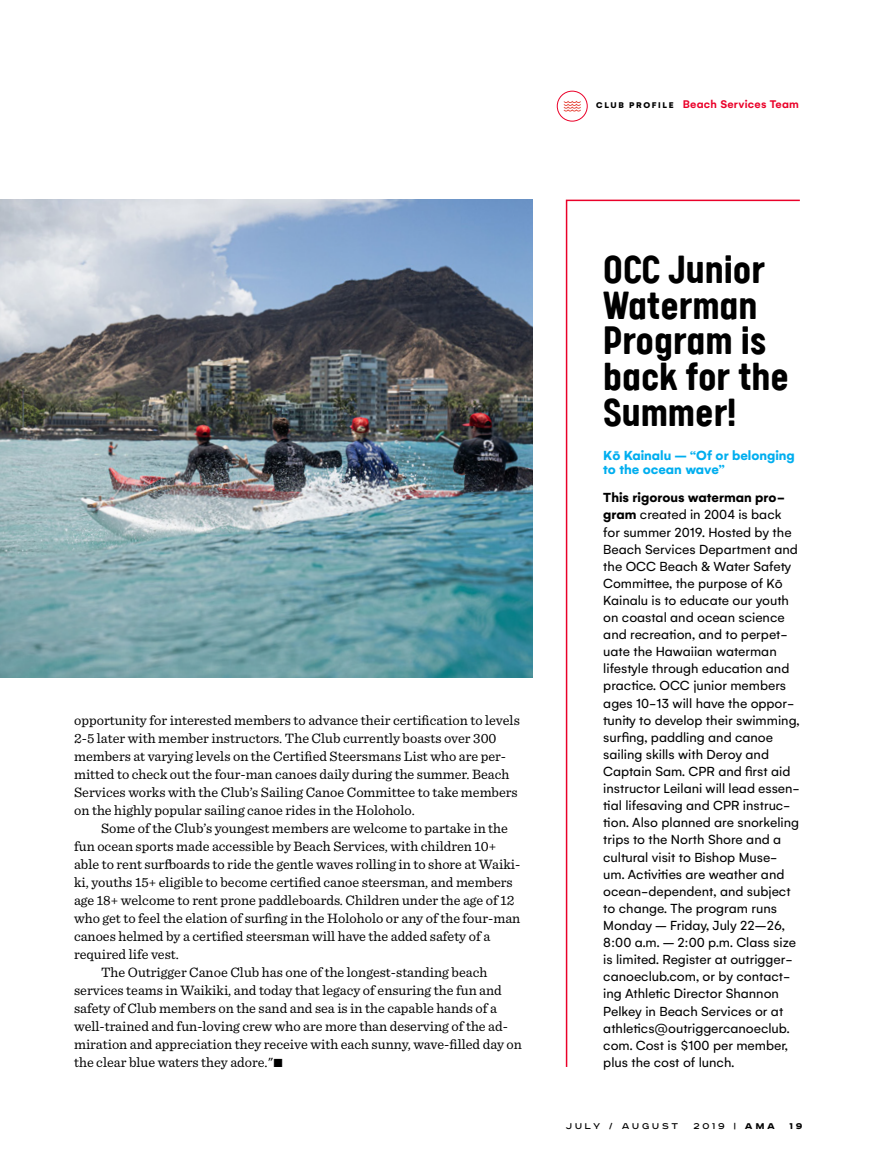
<style>
.page{position:relative;width:879px;height:1172px;background:#fff}
.page>*{position:absolute;margin:0;border:0;box-sizing:border-box;transform-origin:0 0}
.t1{font:700 44.25px/35.7px "Calps";color:#000}
.t2{font:14.25px/18px "Sentinel";color:#000}
.t3{font:14.25px/17.1px "Gelion";color:#000}
.t4{font:700 14.25px/14.1px "Gelion";color:#00aeef}
.t5{font:600 12px "Gelion";letter-spacing:.02em;color:#ea0029}
.t6{font:10.5px "Road Radio";letter-spacing:.28em;color:#000}
.t7{font:900 10.5px "Road Radio";color:#000}
.s1{font-weight:900;font-size:9px;color:#000}
.s2{font-weight:700}
.s3{font-weight:900}
</style>
<div class="page">
<img style="left:0;top:200px;width:532px;height:477px">
<svg style="left:565px;top:199px;width:235px;height:868px"></svg>
<div style="left:557px;top:91px;width:31px;height:31px;border:1px solid #ea0029;border-radius:50%"></div>
<svg style="left:564px;top:101px;width:17px;height:10px"></svg>
<p class="t5" style="left:596px;top:97px;width:204px"><span class="s1">C LU B PR O F I L E</span> Beach Services Team</p>
<p class="t2" style="left:74px;top:710px;width:447px">opportunity for interested members to advance their certification to levels 2-5 later with member instructors. The Club currently boasts over 300 members at varying levels on the Certified Steersmans List who are per&shy;mitted to check out the four-man canoes daily during the summer. Beach Services works with the Club’s Sailing Canoe Committee to take members on the highly popular sailing canoe rides in the Holoholo.</p>
<p class="t2" style="left:101px;top:818px;width:408px">Some of the Club’s youngest members are welcome to partake in the</p>
<p class="t2" style="left:74px;top:836px;width:424px">fun ocean sports made accessible by Beach Services, with children 10+</p>
<p class="t2" style="left:74px;top:854px;width:448px">able to rent surfboards to ride the gentle waves rolling in to shore at Waiki-</p>
<p class="t2" style="left:74px;top:872px;width:440px">ki, youths 15+ eligible to become certified canoe steersman, and members</p>
<p class="t2" style="left:74px;top:890px;width:442px">age 18+ welcome to rent prone paddleboards. Children under the age of 12</p>
<p class="t2" style="left:74px;top:908px;width:448px">who get to feel the elation of surfing in the Holoholo or any of the four-man</p>
<p class="t2" style="left:74px;top:926px;width:418px">canoes helmed by a certified steersman will have the added safety of a</p>
<p class="t2" style="left:74px;top:944px;width:106px">required life vest.</p>
<p class="t2" style="left:101px;top:962px;width:388px">The Outrigger Canoe Club has one of the longest-standing beach</p>
<p class="t2" style="left:74px;top:980px;width:429px">services teams in Waikiki, and today that legacy of ensuring the fun and</p>
<p class="t2" style="left:74px;top:998px;width:424px">safety of Club members on the sand and sea is in the capable hands of a</p>
<p class="t2" style="left:74px;top:1016px;width:435px">well-trained and fun-loving crew who are more than deserving of the ad-</p>
<p class="t2" style="left:74px;top:1034px;width:449px">miration and appreciation they receive with each sunny, wave-filled day on</p>
<p class="t2" style="left:74px;top:1052px;width:200px">the clear blue waters they adore."</p>
<h1 class="t1" style="left:603px;top:249px;width:187px">OCC Junior<br>Waterman<br>Program is back for the<br>Summer!</h1>
<p class="t4" style="left:603px;top:448px;width:193px">Kō Kainalu – “Of or belonging to the ocean wave”</p>
<p class="t3" style="left:603px;top:489px;width:198px"><span class="s2">This rigorous waterman pro&shy;gram</span> created in 2004 is back for summer 2019. Hosted by the<br>Beach Services Department and the OCC Beach &amp; Water Safety<br>Committee, the purpose of Kō<br>Kainalu is to educate our youth on coastal and ocean science and recreation, and to perpet&shy;uate the Hawaiian waterman lifestyle through education and practice. OCC junior members ages 10-13 will have the oppor&shy;tunity to develop their swimming, surfing, paddling and canoe sailing skills with Deroy and<br>Captain Sam. CPR and first aid instructor Leilani will lead essen&shy;tial lifesaving and CPR instruc&shy;tion. Also planned are snorkeling trips to the North Shore and a cultural visit to Bishop Muse&shy;um. Activities are weather and ocean-dependent, and subject to change. The program runs<br>Monday – Friday, July 22–26,<br>8:00 a.m. – 2:00 p.m. Class size is limited. Register at outrigger&shy;canoeclub.com, or by contact&shy;ing Athletic Director Shannon<br>Pelkey in Beach Services or at athletics@outriggercanoeclub. com. Cost is $100 per member, plus the cost of lunch.</p>
<p class="t6" style="left:566px;top:1119px;width:114px">JULY / AUGUST</p>
<p class="t6" style="left:693px;top:1119px;width:83px">2019 | <span class="s3">AMA</span></p>
<p class="t7" style="left:790px;top:1119px;width:14px">1 9</p>
</div>
